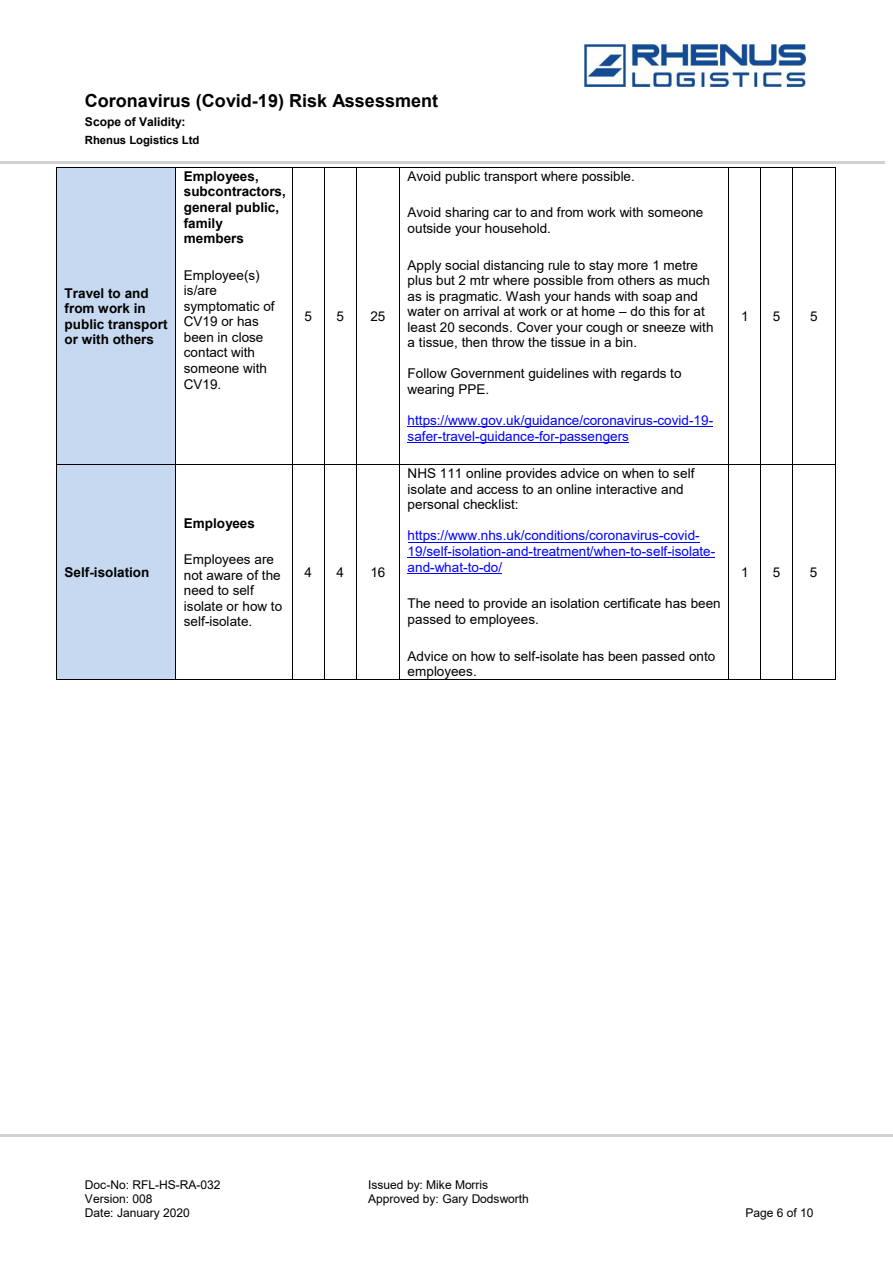
<style>
.page{position:relative;width:893px;height:1263px;background:#fff}
.page>*{position:absolute;margin:0;border:0;box-sizing:border-box;transform-origin:0 0}
.t1{font:700 18px "Arial";color:#000}
.t2{font:13.5px/15.6px "Arial";letter-spacing:.005em;color:#000}
.t3{font:13.5px/15.8px "Arial";letter-spacing:.005em;color:#00f}
.t4{font:700 13.5px/15.6px "Arial";color:#000}
.t5{font:12px "Arial";letter-spacing:-.005em;color:#000}
.t6{font:700 12px "Arial";color:#000}
.t7{font:700 11.4px "Arial";letter-spacing:-.01em;color:#000}
</style>
<div class="page">
<hr style="left:0;top:1134px;width:893px;height:3px;background:#d1d1cf">
<img style="left:584px;top:45px;width:221px;height:42px">
<hr style="left:0;top:161px;width:885px;height:3px;background:#d1d1cf">
<div style="left:57px;top:168px;width:118px;height:296px;background:#c6d9f1"></div>
<hr style="left:408px;top:426px;width:305px;height:1px;background:#00f">
<hr style="left:408px;top:442px;width:221px;height:1px;background:#00f">
<hr style="left:176px;top:168px;width:116px;height:1px;background:#000">
<hr style="left:293px;top:168px;width:31px;height:1px;background:#000">
<hr style="left:325px;top:168px;width:31px;height:1px;background:#000">
<hr style="left:357px;top:168px;width:42px;height:1px;background:#000">
<hr style="left:400px;top:168px;width:328px;height:1px;background:#000">
<hr style="left:729px;top:168px;width:31px;height:1px;background:#000">
<hr style="left:761px;top:168px;width:31px;height:1px;background:#000">
<hr style="left:793px;top:168px;width:42px;height:1px;background:#000">
<hr style="left:56px;top:169px;width:1px;height:295px;background:#000">
<hr style="left:175px;top:169px;width:1px;height:295px;background:#000">
<hr style="left:292px;top:169px;width:1px;height:295px;background:#000">
<hr style="left:324px;top:169px;width:1px;height:295px;background:#000">
<hr style="left:356px;top:169px;width:1px;height:295px;background:#000">
<hr style="left:399px;top:169px;width:1px;height:295px;background:#000">
<hr style="left:728px;top:169px;width:1px;height:295px;background:#000">
<hr style="left:760px;top:169px;width:1px;height:295px;background:#000">
<hr style="left:792px;top:169px;width:1px;height:295px;background:#000">
<hr style="left:835px;top:169px;width:1px;height:295px;background:#000">
<div style="left:57px;top:465px;width:118px;height:214px;background:#c6d9f1"></div>
<hr style="left:408px;top:542px;width:292px;height:1px;background:#00f">
<hr style="left:408px;top:557px;width:307px;height:1px;background:#00f">
<hr style="left:408px;top:573px;width:94px;height:1px;background:#00f">
<hr style="left:57px;top:464px;width:118px;height:1px;background:#000">
<hr style="left:176px;top:464px;width:116px;height:1px;background:#000">
<hr style="left:293px;top:464px;width:31px;height:1px;background:#000">
<hr style="left:325px;top:464px;width:31px;height:1px;background:#000">
<hr style="left:357px;top:464px;width:42px;height:1px;background:#000">
<hr style="left:400px;top:464px;width:328px;height:1px;background:#000">
<hr style="left:729px;top:464px;width:31px;height:1px;background:#000">
<hr style="left:761px;top:464px;width:31px;height:1px;background:#000">
<hr style="left:793px;top:464px;width:42px;height:1px;background:#000">
<hr style="left:56px;top:465px;width:1px;height:214px;background:#000">
<hr style="left:57px;top:679px;width:118px;height:1px;background:#000">
<hr style="left:175px;top:465px;width:1px;height:214px;background:#000">
<hr style="left:176px;top:679px;width:116px;height:1px;background:#000">
<hr style="left:292px;top:465px;width:1px;height:214px;background:#000">
<hr style="left:293px;top:679px;width:31px;height:1px;background:#000">
<hr style="left:324px;top:465px;width:1px;height:214px;background:#000">
<hr style="left:325px;top:679px;width:31px;height:1px;background:#000">
<hr style="left:356px;top:465px;width:1px;height:214px;background:#000">
<hr style="left:357px;top:679px;width:42px;height:1px;background:#000">
<hr style="left:399px;top:465px;width:1px;height:214px;background:#000">
<hr style="left:400px;top:679px;width:328px;height:1px;background:#000">
<hr style="left:728px;top:465px;width:1px;height:214px;background:#000">
<hr style="left:729px;top:679px;width:31px;height:1px;background:#000">
<hr style="left:760px;top:465px;width:1px;height:214px;background:#000">
<hr style="left:761px;top:679px;width:31px;height:1px;background:#000">
<hr style="left:792px;top:465px;width:1px;height:214px;background:#000">
<hr style="left:793px;top:679px;width:42px;height:1px;background:#000">
<hr style="left:835px;top:465px;width:1px;height:214px;background:#000">
<h1 class="t1" style="left:85px;top:88px;width:355px">Coronavirus (Covid-19) Risk Assessment</h1>
<p class="t6" style="left:85px;top:113px;width:102px">Scope of Validity:</p>
<p class="t7" style="left:85px;top:132px;width:116px">Rhenus Logistics Ltd</p>
<p class="t4" style="left:65px;top:285px;width:104px">Travel to and from work in public transport or with others</p>
<p class="t4" style="left:184px;top:169px;width:104px">Employees, subcontractors, general public, family members</p>
<p class="t2" style="left:184px;top:267px;width:92px">Employee(s) is/are symptomatic of<br>CV19 or has been in close contact with someone with<br>CV19.</p>
<p class="t2" style="left:305px;top:309px;width:9px">5</p>
<p class="t2" style="left:336px;top:309px;width:9px">5</p>
<p class="t2" style="left:370px;top:309px;width:17px">25</p>
<p class="t4" style="left:65px;top:564px;width:86px">Self-isolation</p>
<p class="t4" style="left:184px;top:515px;width:73px">Employees</p>
<p class="t2" style="left:184px;top:551px;width:100px">Employees are not aware of the need to self isolate or how to self-isolate.</p>
<p class="t2" style="left:305px;top:564px;width:9px">4</p>
<p class="t2" style="left:336px;top:564px;width:9px">4</p>
<p class="t2" style="left:370px;top:564px;width:17px">16</p>
<p class="t2" style="left:408px;top:169px;width:229px">Avoid public transport where possible.</p>
<p class="t2" style="left:408px;top:205px;width:297px">Avoid sharing car to and from work with someone outside your household.</p>
<p class="t2" style="left:408px;top:257px;width:307px">Apply social distancing rule to stay more 1 metre plus but 2 mtr where possible from others as much as is pragmatic. Wash your hands with soap and water on arrival at work or at home – do this for at least 20 seconds. Cover your cough or sneeze with a tissue, then throw the tissue in a bin.</p>
<p class="t2" style="left:408px;top:366px;width:276px">Follow Government guidelines with regards to wearing PPE.</p>
<p class="t3" style="left:408px;top:413px;width:307px">https://www.gov.uk/guidance/coronavirus-covid-19- safer-travel-guidance-for-passengers</p>
<p class="t2" style="left:408px;top:465px;width:288px">NHS 111 online provides advice on when to self isolate and access to an online interactive and personal checklist:</p>
<p class="t3" style="left:408px;top:527px;width:309px">https://www.nhs.uk/conditions/coronavirus-covid-<br>19/self-isolation-and-treatment/when-to-self-isolate&shy;and-what-to-do/</p>
<p class="t2" style="left:408px;top:596px;width:315px">The need to provide an isolation certificate has been passed to employees.</p>
<p class="t2" style="left:408px;top:648px;width:309px">Advice on how to self-isolate has been passed onto employees.</p>
<p class="t2" style="left:741px;top:309px;width:9px">1</p>
<p class="t2" style="left:773px;top:309px;width:9px">5</p>
<p class="t2" style="left:810px;top:309px;width:9px">5</p>
<p class="t2" style="left:741px;top:564px;width:9px">1</p>
<p class="t2" style="left:773px;top:564px;width:9px">5</p>
<p class="t2" style="left:810px;top:564px;width:9px">5</p>
<p class="t5" style="left:85px;top:1176px;width:137px">Doc-No: RFL-HS-RA-032</p>
<p class="t5" style="left:368px;top:1176px;width:122px">Issued by: Mike Morris</p>
<p class="t5" style="left:85px;top:1190px;width:69px">Version: 008</p>
<p class="t5" style="left:368px;top:1190px;width:162px">Approved by: Gary Dodsworth</p>
<p class="t5" style="left:85px;top:1204px;width:106px">Date: January 2020</p>
<p class="t5" style="left:745px;top:1204px;width:70px">Page 6 of 10</p>
</div>
